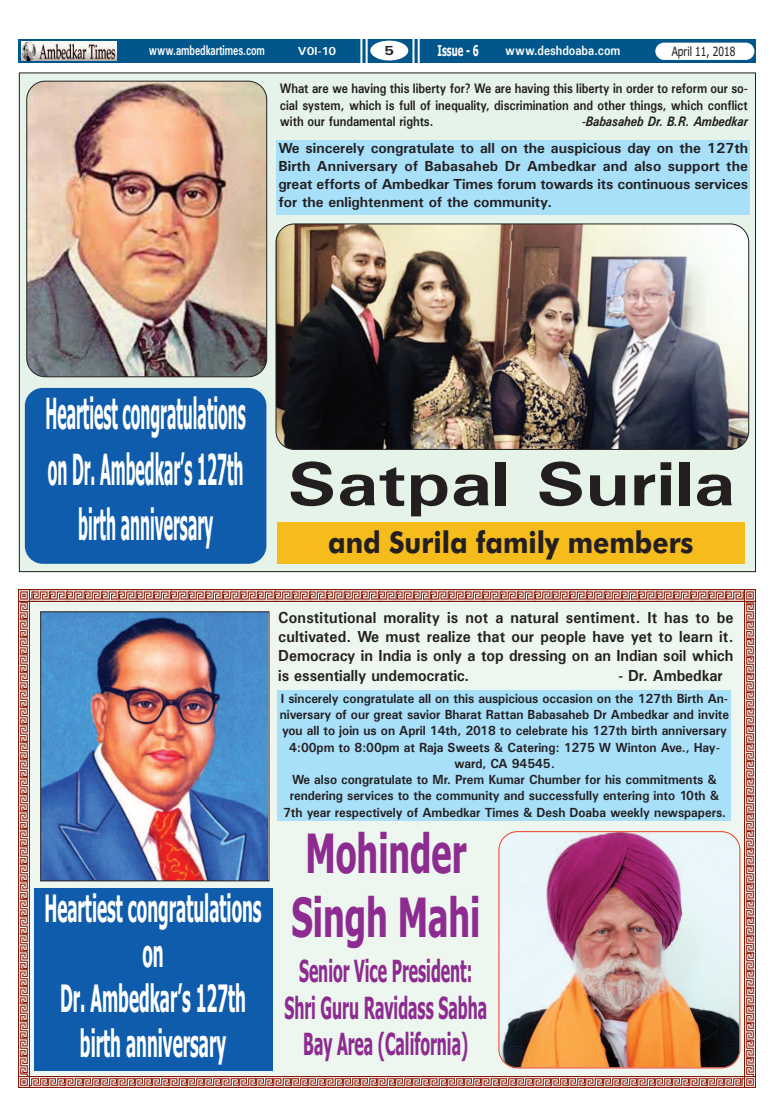
<style>
.page{position:relative;width:774px;height:1098px;background:#fff}
.page>*{position:absolute;margin:0;border:0;box-sizing:border-box;transform-origin:0 0}
.t1{font:700 62.5px "Univers";color:#231f20;scale:1.23 1}
.t2{font:700 54.3px/64.3px "Tahoma";color:#8d2b90;scale:.63 1}
.t3{font:700 43px/55.4px "Tahoma";color:#fff;text-align:center;scale:.36 1}
.t4{font:700 37.9px/44.9px "Tahoma";color:#fff;text-align:center;scale:.45 1}
.t5{font:700 30.6px/36.3px "Tahoma";color:#8d2b90;text-align:center;scale:.51 1}
.t6{font:700 30px "Futura BT";color:#231f20;scale:.89 1}
.t7{font:700 16px/19.5px "Univers";color:#231f20;text-align:justify;scale:.93 1}
.t8{font:700 15.1px "Tahoma";color:#fff;scale:.62 1}
.t9{font:700 14.6px/17.9px "Univers";color:#231f20;text-align:justify}
.t10{font:700 14.1px "Univers";color:#fff;scale:.68 1}
.t11{font:700 13.8px/16.7px "Univers";color:#231f20;text-align:justify;scale:.85 1}
.t12{font:italic 700 13.8px "Univers";color:#231f20;scale:.85 1}
.t13{font:700 13.5px "Univers";color:#fff;scale:.84 1}
.t14{font:700 13.2px/16.2px "Univers";color:#231f20;text-align:center;scale:.94 1}
.t15{font:700 13.2px "Univers";color:#231f20;scale:1.2 1}
.t16{font:12.8px "Tahoma";color:#231f20;scale:.81 1}
.t17{font:700 11.6px "Univers";color:#fff;scale:1.06 1}
</style>
<div class="page">
<div style="left:19px;top:40px;width:737px;height:23px;background:#01568b"></div>
<img style="left:22px;top:41px;width:95px;height:20px">
<hr style="left:366px;top:37px;width:2px;height:28px;background:#fff">
<hr style="left:412px;top:38px;width:2px;height:28px;background:#fff">
<hr style="left:418px;top:36px;width:2px;height:28px;background:#fff">
<hr style="left:360px;top:37px;width:2px;height:28px;background:#fff">
<div style="left:370px;top:41px;width:38px;height:19px;background:#fff;border-radius:50%"></div>
<div style="left:655px;top:43px;width:99px;height:17px;background:#fff;border-radius:9px"></div>
<div style="left:30px;top:602px;width:714px;height:474px;background:#edf7ef"></div>
<svg style="left:18px;top:590px;width:15px;height:12px"></svg>
<img style="left:33px;top:590px;width:711px;height:12px">
<svg style="left:744px;top:590px;width:12px;height:15px"></svg>
<img style="left:744px;top:605px;width:12px;height:471px">
<svg style="left:741px;top:1076px;width:15px;height:12px"></svg>
<img style="left:30px;top:1076px;width:711px;height:12px">
<svg style="left:18px;top:1073px;width:12px;height:15px"></svg>
<img style="left:18px;top:602px;width:12px;height:471px">
<img style="left:42px;top:613px;width:226px;height:266px">
<div style="left:40px;top:611px;width:230px;height:270px;border:1px solid #231f20"></div>
<div style="left:34px;top:888px;width:238px;height:182px;background:#0e5cab"></div>
<img style="left:498px;top:831px;width:242px;height:237px">
<div style="left:278px;top:690px;width:453px;height:131px;background:#a8dff9"></div>
<div style="left:19px;top:73px;width:737px;height:499px;background:#e5f3e8"></div>
<div style="left:25px;top:388px;width:241px;height:176px;background:#0e5cab;border-radius:18px"></div>
<img style="left:26px;top:81px;width:241px;height:296px">
<img style="left:276px;top:223px;width:473px;height:227px">
<div style="left:276px;top:140px;width:474px;height:74px;background:#a8dff9"></div>
<div style="left:277px;top:522px;width:467px;height:42px;background:#f6bc1b"></div>
<p class="t10" style="left:149px;top:42px;width:172px">www.ambedkartimes.com</p>
<p class="t17" style="left:298px;top:44px;width:38px">V0l-10</p>
<p class="t15" style="left:384px;top:43px;width:10px">5</p>
<p class="t8" style="left:438px;top:42px;width:68px">Issue - 6</p>
<p class="t13" style="left:505px;top:42px;width:139px">www.deshdoaba.com</p>
<p class="t16" style="left:672px;top:45px;width:80px">April 11, 2018</p>
<p class="t11" style="left:280px;top:80px;width:552px">What are we having this liberty for? We are having this liberty in order to reform our so&shy;cial system, which is full of inequality, discrimination and other things, which conflict with our fundamental rights.</p>
<p class="t12" style="left:582px;top:114px;width:196px">-Babasaheb Dr. B.R. Ambedkar</p>
<p class="t9" style="left:278px;top:139px;width:471px">We sincerely congratulate to all on the auspicious day on the 127th Birth Anniversary of Babasaheb Dr Ambedkar and also support the great efforts of Ambedkar Times forum towards its continuous services for the enlightenment of the community.</p>
<h3 class="t3" style="left:45px;top:387px;width:558px">Heartiest congratulations on Dr. Ambedkar’s 127th birth anniversary</h3>
<h1 class="t1" style="left:287px;top:447px;width:366px">Satpal Surila</h1>
<h3 class="t6" style="left:328px;top:525px;width:412px">and Surila family members</h3>
<h3 class="t4" style="left:44px;top:886px;width:484px">Heartiest congratulations on<br>Dr. Ambedkar’s 127th birth anniversary</h3>
<p class="t7" style="left:278px;top:607px;width:491px">Constitutional morality is not a natural sentiment. It has to be cultivated. We must realize that our people have yet to learn it.<br>Democracy in India is only a top dressing on an Indian soil which is essentially undemocratic.</p>
<p class="t7" style="left:618px;top:666px;width:114px">- Dr. Ambedkar</p>
<p class="t14" style="left:280px;top:690px;width:480px">I sincerely congratulate all on this auspicious occasion on the 127th Birth An&shy;niversary of our great savior Bharat Rattan Babasaheb Dr Ambedkar and invite you all to join us on April 14th, 2018 to celebrate his 127th birth anniversary 4:00pm to 8:00pm at Raja Sweets &amp; Catering: 1275 W Winton Ave., Hay&shy;ward, CA 94545.<br>We also congratulate to Mr. Prem Kumar Chumber for his commitments &amp; rendering services to the community and successfully entering into 10th &amp; 7th year respectively of Ambedkar Times &amp; Desh Doaba weekly newspapers.</p>
<h2 class="t2" style="left:291px;top:822px;width:302px">Mohinder<br>Singh Mahi</h2>
<h3 class="t5" style="left:284px;top:954px;width:399px">Senior Vice President:<br>Shri Guru Ravidass Sabha<br>Bay Area (California)</h3>
</div>
